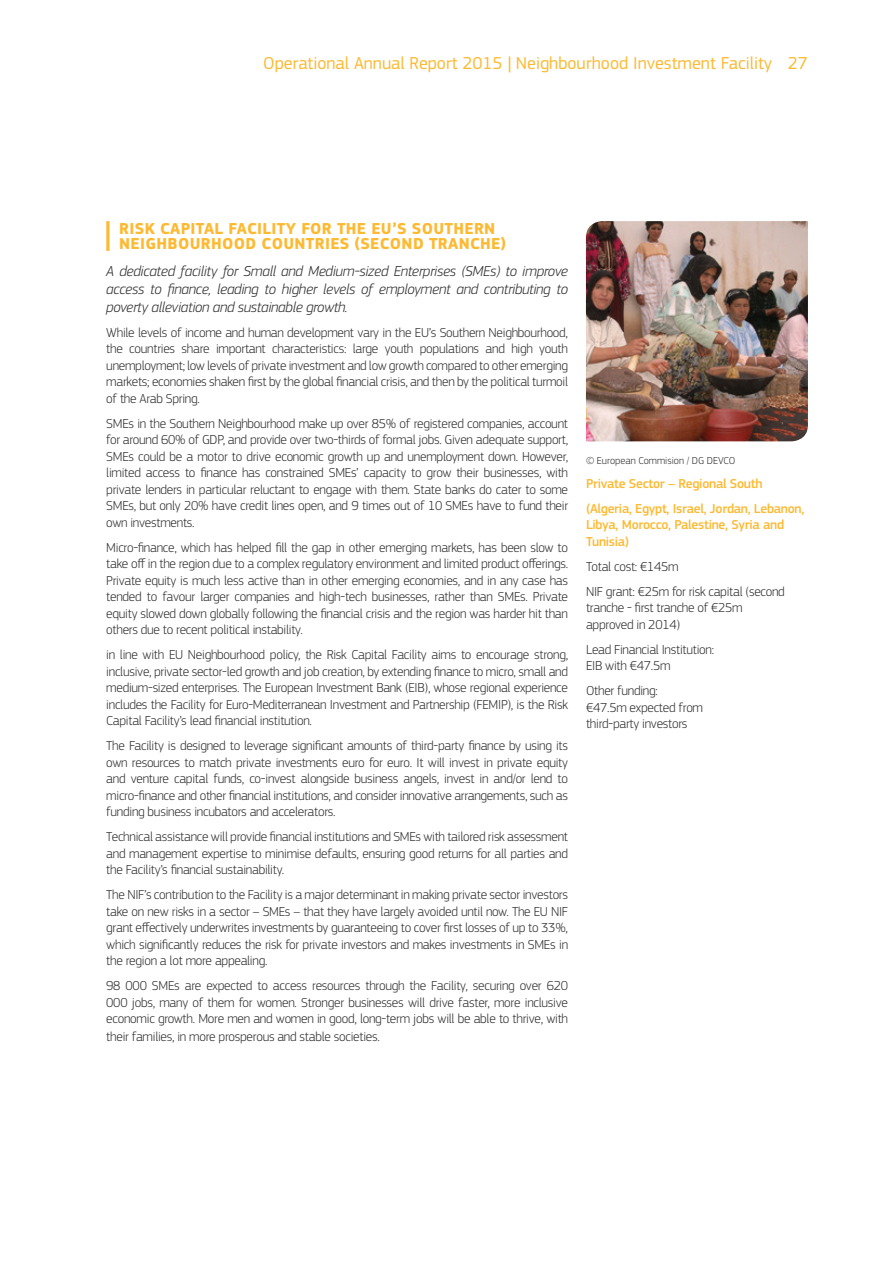
<style>
.page{position:relative;width:893px;height:1263px;background:#fff}
.page>*{position:absolute;margin:0;border:0;box-sizing:border-box;transform-origin:0 0}
.t1{font:18px "EC Square Sans Pro";color:#fdb931}
.t2{font:700 16.5px/15.8px "EC Square Sans Pro";letter-spacing:.02em;color:#fdb931}
.t3{font:italic 300 15px/18px "EC Square Sans Pro";letter-spacing:-.02em;color:#312f30;text-align:justify}
.t4{font:300 13.5px/16.5px "EC Square Sans Pro";letter-spacing:-.02em;color:#312f30;text-align:justify}
.t5{font:500 13.5px/25px "EC Square Sans Pro";letter-spacing:-.02em;color:#fdb931}
.t6{font:300 10.5px "EC Square Sans Pro";color:#312f30}
</style>
<div class="page">
<img style="left:586px;top:221px;width:222px;height:220px">
<hr style="left:106px;top:221px;width:3px;height:30px;background:#fdb931">
<h1 class="t1" style="left:263px;top:52px;width:546px">Operational Annual Report 2015 Neighbourhood Investment Facility 27</h1>
<p class="t2" style="left:119px;top:221px;width:388px">RISK CAPITAL FACILITY FOR THE EU’S SOUTHERN<br>NEIGHBOURHOOD COUNTRIES (SECOND TRANCHE)</p>
<p class="t3" style="left:106px;top:262px;width:463px">A dedicated facility for Small and Medium-sized Enterprises (SMEs) to improve access to finance, leading to higher levels of employment and contributing to poverty alleviation and sustainable growth.</p>
<p class="t4" style="left:106px;top:324px;width:463px">While levels of income and human development vary in the EU’s Southern Neighbourhood, the countries share important characteristics: large youth populations and high youth unemployment; low levels of private investment and low growth compared to other emerging markets; economies shaken first by the global financial crisis, and then by the political turmoil of the Arab Spring.</p>
<p class="t4" style="left:106px;top:415px;width:463px">SMEs in the Southern Neighbourhood make up over 85% of registered companies, account for around 60% of GDP, and provide over two-thirds of formal jobs. Given adequate support, SMEs could be a motor to drive economic growth up and unemployment down. However, limited access to finance has constrained SMEs’ capacity to grow their businesses, with private lenders in particular reluctant to engage with them. State banks do cater to some SMEs, but only 20% have credit lines open, and 9 times out of 10 SMEs have to fund their own investments.</p>
<p class="t4" style="left:106px;top:539px;width:463px">Micro-finance, which has helped fill the gap in other emerging markets, has been slow to take off in the region due to a complex regulatory environment and limited product offerings.<br>Private equity is much less active than in other emerging economies, and in any case has tended to favour larger companies and high-tech businesses, rather than SMEs. Private equity slowed down globally following the financial crisis and the region was harder hit than others due to recent political instability.</p>
<p class="t4" style="left:106px;top:646px;width:463px">in line with EU Neighbourhood policy, the Risk Capital Facility aims to encourage strong, inclusive, private sector-led growth and job creation, by extending finance to micro, small and medium-sized enterprises. The European Investment Bank (EIB), whose regional experience includes the Facility for Euro-Mediterranean Investment and Partnership (FEMIP), is the Risk Capital Facility’s lead financial institution.</p>
<p class="t4" style="left:106px;top:737px;width:463px">The Facility is designed to leverage significant amounts of third-party finance by using its own resources to match private investments euro for euro. It will invest in private equity and venture capital funds, co-invest alongside business angels, invest in and/or lend to micro-finance and other financial institutions, and consider innovative arrangements, such as funding business incubators and accelerators.</p>
<p class="t4" style="left:106px;top:828px;width:463px">Technical assistance will provide financial institutions and SMEs with tailored risk assessment and management expertise to minimise defaults, ensuring good returns for all parties and the Facility’s financial sustainability.</p>
<p class="t4" style="left:106px;top:886px;width:463px">The NIF’s contribution to the Facility is a major determinant in making private sector investors take on new risks in a sector – SMEs – that they have largely avoided until now. The EU NIF grant effectively underwrites investments by guaranteeing to cover first losses of up to 33%, which significantly reduces the risk for private investors and makes investments in SMEs in the region a lot more appealing.</p>
<p class="t4" style="left:106px;top:977px;width:463px">98 000 SMEs are expected to access resources through the Facility, securing over 620<br>000 jobs, many of them for women. Stronger businesses will drive faster, more inclusive economic growth. More men and women in good, long-term jobs will be able to thrive, with</p>
<p class="t4" style="left:106px;top:1028px;width:275px">their families, in more prosperous and stable societies.</p>
<p class="t6" style="left:586px;top:454px;width:151px">© European Commision / DG DEVCO</p>
<p class="t5" style="left:586px;top:471px;width:220px">Private Sector – Regional South (Algeria, Egypt, Israel, Jordan, Lebanon,</p>
<p class="t5" style="left:586px;top:517px;width:200px;line-height:16.5px">Libya, Morocco, Palestine, Syria and<br>Tunisia)</p>
<p class="t4" style="left:586px;top:554px;width:200px;line-height:25px">Total cost: €145m<br>NIF grant: €25m for risk capital (second</p>
<p class="t4" style="left:586px;top:599px;width:158px">tranche - first tranche of €25m approved in 2014)</p>
<p class="t4" style="left:586px;top:641px;width:130px">Lead Financial Institution:<br>EIB with €47.5m</p>
<p class="t4" style="left:586px;top:682px;width:119px;text-align:left">Other funding:<br>€47.5m expected from third-party investors</p>
</div>
